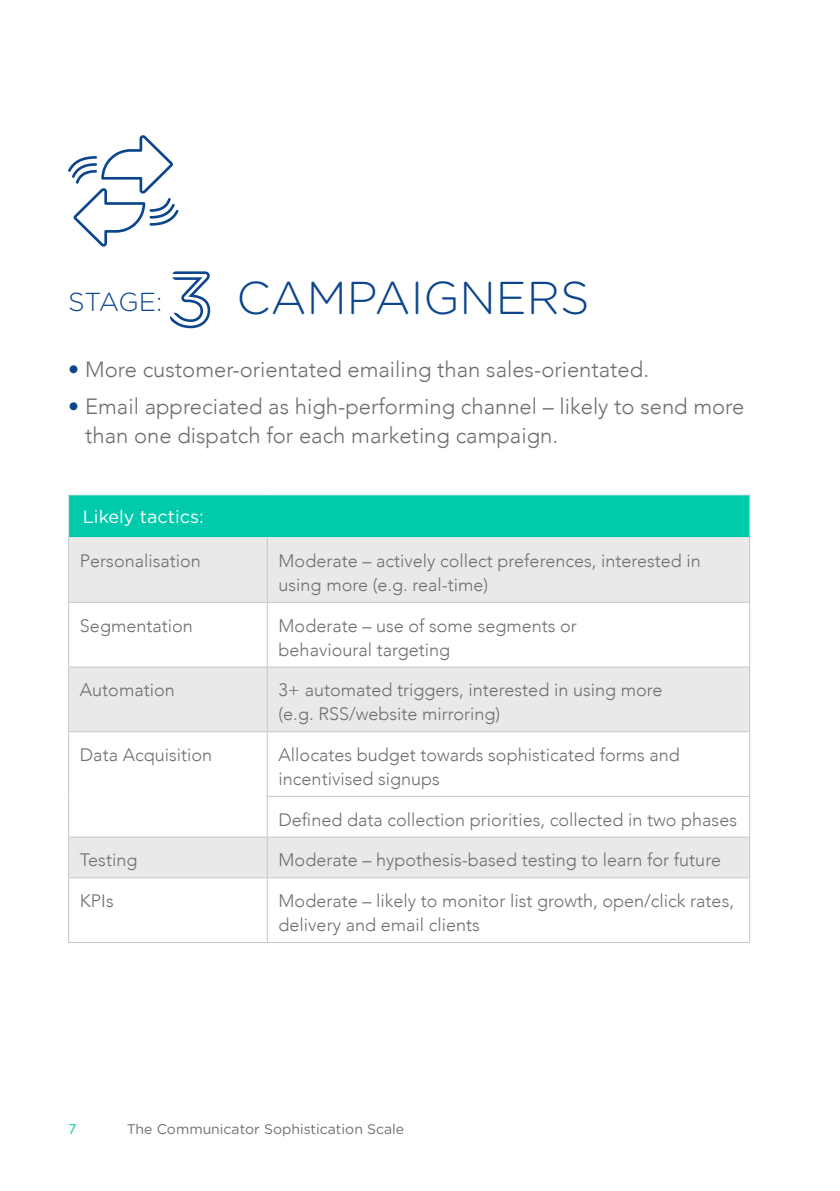
<style>
.page{position:relative;width:840px;height:1191px;background:#fff}
.page>*{position:absolute;margin:0;border:0;box-sizing:border-box;transform-origin:0 0}
.t1{font:300 46px "Gotham Rounded";color:#0c458c}
.t2{font:300 26px "Gotham Rounded";letter-spacing:-.025em;color:#0c458c}
.t3{font:300 22px/29px "Avenir";color:#706f6f}
.t4{font:300 18px/24px "Avenir";color:#706f6f}
.t5{font:18px "Gotham Rounded";color:#fff}
.t6{font:14px "Gotham Rounded";color:#706f6f}
.t7{font:14px "Gotham Rounded";color:#00caac}
.s1{color:#0c458c}
</style>
<div class="page">
<div style="left:69px;top:495px;width:680px;height:42px;background:#00caac"></div>
<svg style="left:69px;top:538px;width:679px;height:258px;fill:#e9e9e9"></svg>
<svg style="left:69px;top:797px;width:679px;height:145px"></svg>
<hr style="left:68px;top:538px;width:1px;height:64px;background:#c6c6c6">
<hr style="left:266px;top:538px;width:1px;height:64px;background:#c6c6c6">
<hr style="left:748px;top:537px;width:1px;height:65px;background:#c6c6c6">
<hr style="left:68px;top:602px;width:199px;height:1px;background:#c6c6c6">
<hr style="left:68px;top:603px;width:1px;height:63px;background:#c6c6c6">
<hr style="left:267px;top:602px;width:482px;height:1px;background:#c6c6c6">
<hr style="left:266px;top:603px;width:1px;height:63px;background:#c6c6c6">
<hr style="left:748px;top:603px;width:1px;height:63px;background:#c6c6c6">
<hr style="left:68px;top:666px;width:199px;height:1px;background:#c6c6c6">
<hr style="left:68px;top:667px;width:1px;height:64px;background:#c6c6c6">
<hr style="left:267px;top:666px;width:482px;height:1px;background:#c6c6c6">
<hr style="left:266px;top:667px;width:1px;height:64px;background:#c6c6c6">
<hr style="left:748px;top:667px;width:1px;height:64px;background:#c6c6c6">
<hr style="left:68px;top:731px;width:199px;height:1px;background:#c6c6c6">
<hr style="left:68px;top:732px;width:1px;height:64px;background:#c6c6c6">
<hr style="left:267px;top:731px;width:482px;height:1px;background:#c6c6c6">
<hr style="left:266px;top:732px;width:1px;height:64px;background:#c6c6c6">
<hr style="left:748px;top:732px;width:1px;height:64px;background:#c6c6c6">
<hr style="left:68px;top:796px;width:1px;height:40px;background:#c6c6c6">
<hr style="left:266px;top:796px;width:483px;height:1px;background:#c6c6c6">
<hr style="left:266px;top:797px;width:1px;height:39px;background:#c6c6c6">
<hr style="left:748px;top:797px;width:1px;height:39px;background:#c6c6c6">
<hr style="left:68px;top:836px;width:199px;height:1px;background:#c6c6c6">
<hr style="left:68px;top:837px;width:1px;height:40px;background:#c6c6c6">
<hr style="left:267px;top:836px;width:482px;height:1px;background:#c6c6c6">
<hr style="left:266px;top:837px;width:1px;height:40px;background:#c6c6c6">
<hr style="left:748px;top:837px;width:1px;height:40px;background:#c6c6c6">
<hr style="left:68px;top:877px;width:199px;height:1px;background:#c6c6c6">
<hr style="left:68px;top:878px;width:1px;height:64px;background:#c6c6c6">
<hr style="left:267px;top:877px;width:482px;height:1px;background:#c6c6c6">
<hr style="left:266px;top:878px;width:1px;height:64px;background:#c6c6c6">
<hr style="left:748px;top:878px;width:1px;height:64px;background:#c6c6c6">
<hr style="left:68px;top:942px;width:199px;height:1px;background:#c6c6c6">
<hr style="left:267px;top:942px;width:482px;height:1px;background:#c6c6c6">
<hr style="left:68px;top:494px;width:199px;height:1px;background:#e9e9e9">
<hr style="left:68px;top:495px;width:1px;height:42px;background:#e9e9e9">
<hr style="left:267px;top:494px;width:482px;height:1px;background:#e9e9e9">
<hr style="left:68px;top:537px;width:199px;height:1px;background:#e9e9e9">
<hr style="left:267px;top:537px;width:481px;height:1px;background:#e9e9e9">
<hr style="left:748px;top:495px;width:1px;height:42px;background:#c6c6c6">
<svg style="left:170px;top:271px;width:40px;height:57px"></svg>
<svg style="left:68px;top:135px;width:110px;height:112px"></svg>
<h2 class="t2" style="left:68px;top:284px;width:96px">STAGE:</h2>
<h1 class="t1" style="left:236px;top:267px;width:354px">CAMPAIGNERS</h1>
<p class="t3" style="left:68px;top:354px;width:582px"><span class="s1">•</span> More customer-orientated emailing than sales-orientated.</p>
<p class="t3" style="left:85px;top:392px;width:660px;text-indent:-17px"><span class="s1">•</span> Email appreciated as high-performing channel – likely to send more than one dispatch for each marketing campaign.</p>
<p class="t5" style="left:83px;top:505px;width:122px">Likely tactics:</p>
<p class="t4" style="left:80px;top:549px;width:122px">Personalisation</p>
<p class="t4" style="left:278px;top:549px;width:423px">Moderate – actively collect preferences, interested in using more (e.g. real-time)</p>
<p class="t4" style="left:80px;top:613px;width:114px">Segmentation</p>
<p class="t4" style="left:278px;top:613px;width:299px">Moderate – use of some segments or behavioural targeting</p>
<p class="t4" style="left:80px;top:678px;width:96px">Automation</p>
<p class="t4" style="left:278px;top:678px;width:385px">3+ automated triggers, interested in using more (e.g. RSS/website mirroring)</p>
<p class="t4" style="left:80px;top:743px;width:134px">Data Acquisition</p>
<p class="t4" style="left:278px;top:743px;width:402px">Allocates budget towards sophisticated forms and incentivised signups</p>
<p class="t4" style="left:278px;top:807px;width:459px">Defined data collection priorities, collected in two phases</p>
<p class="t4" style="left:80px;top:848px;width:59px">Testing</p>
<p class="t4" style="left:278px;top:848px;width:443px">Moderate – hypothesis-based testing to learn for future</p>
<p class="t4" style="left:80px;top:889px;width:35px">KPIs</p>
<p class="t4" style="left:278px;top:889px;width:456px">Moderate – likely to monitor list growth, open/click rates, delivery and email clients</p>
<p class="t7" style="left:68px;top:1119px;width:10px">7</p>
<p class="t6" style="left:127px;top:1119px;width:279px">The Communicator Sophistication Scale</p>
</div>
